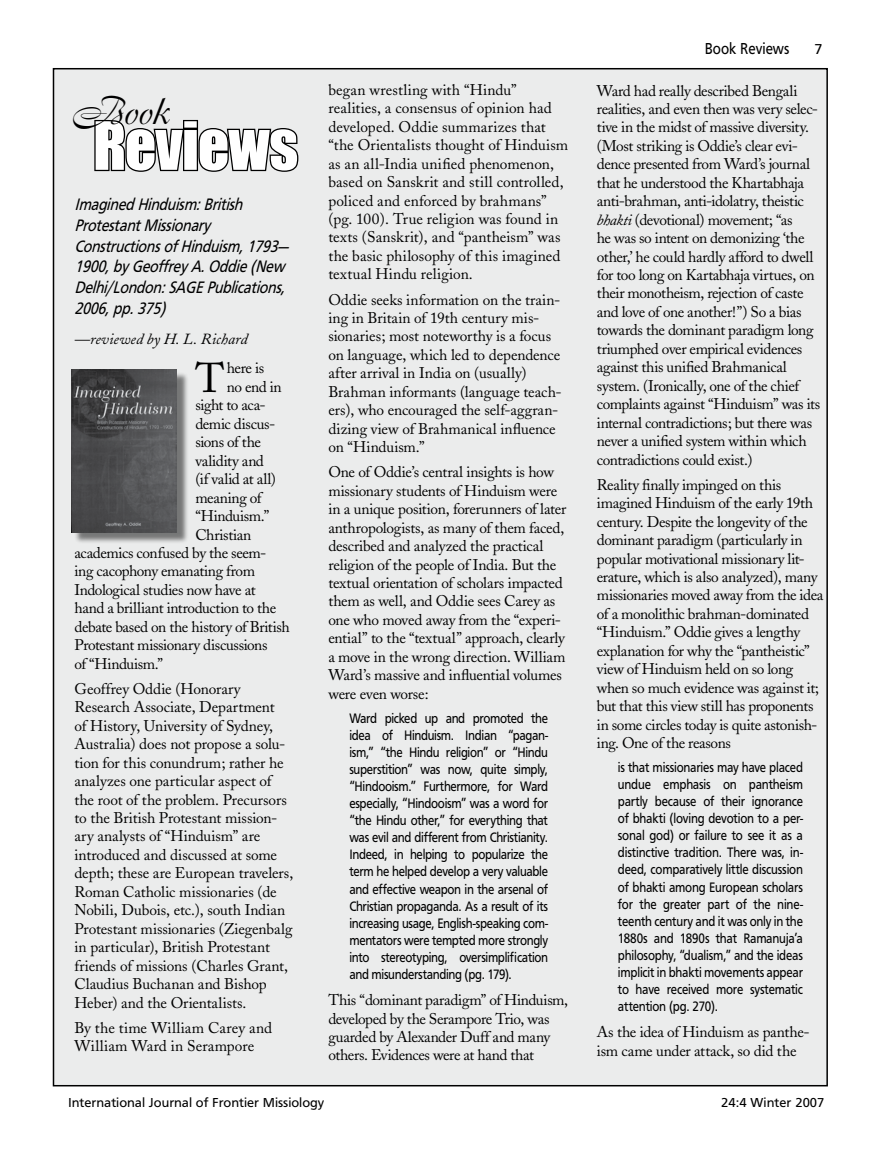
<style>
.page{position:relative;width:891px;height:1161px;background:#fff}
.page>*{position:absolute;margin:0;border:0;box-sizing:border-box;transform-origin:0 0}
.t1{font:61.5px "Impact";letter-spacing:-.015em;color:#fff}
.t2{font:41.25px "Adobe Caslon";color:#000}
.t3{font:39px "Boulevard";color:#000}
.t4{font:italic condensed 17.25px/20.7px "Frutiger";letter-spacing:-.01em;color:#000}
.t5{font:16.5px "Frutiger Condensed";color:#000}
.t6{font:15.3px/18.5px "Adobe Caslon";letter-spacing:-.015em;color:#000}
.t7{font:15.3px/18.5px "Adobe Caslon";letter-spacing:.005em;color:#000}
.t8{font:15.3px/18.5px "Adobe Caslon";letter-spacing:.015em;color:#000}
.t9{font:italic 15.3px "Adobe Caslon";letter-spacing:.005em;color:#000}
.t10{font:15.3px "Adobe Caslon";letter-spacing:-.035em;color:#000}
.t11{font:14.25px/17.1px "Frutiger Condensed";letter-spacing:-.02em;color:#000;text-align:justify}
.t12{font:13.5px "Frutiger";color:#000}
.s1{font-style:italic}
</style>
<div class="page">
<div style="left:53px;top:69px;width:774px;height:1017px;background:#ebecec"></div>
<svg style="left:94px;top:119px;width:205px;height:53px"></svg>
<div style="left:73px;top:372px;width:116px;height:173px;background:#000;opacity:.5"></div>
<img style="left:71px;top:369px;width:106px;height:163px">
<h3 class="t3" style="left:71px;top:86px;width:99px">Book</h3>
<h1 class="t1" style="left:93px;top:108px;width:207px">Reviews</h1>
<p class="t4" style="left:74px;top:194px;width:215px">Imagined Hinduism: British<br>Protestant Missionary<br>Constructions of Hinduism, 1793–<br>1900, by Geoffrey A. Oddie (New<br>Delhi/London: SAGE Publications,<br>2006, pp. 375)</p>
<p class="t9" style="left:74px;top:331px;width:175px">—reviewed by H. L. Richard</p>
<h2 class="t2" style="left:195px;top:354px;width:31px">T</h2>
<p class="t6" style="left:227px;top:359px;width:39px">here is</p>
<p class="t6" style="left:227px;top:378px;width:56px">no end in</p>
<p class="t6" style="left:195px;top:396px;width:72px">sight to aca-</p>
<p class="t6" style="left:195px;top:415px;width:81px">demic discus-</p>
<p class="t10" style="left:195px;top:433px;width:67px">sions of the</p>
<p class="t6" style="left:195px;top:452px;width:70px">validity and</p>
<p class="t6" style="left:195px;top:470px;width:82px">(if valid at all)</p>
<p class="t6" style="left:195px;top:488px;width:68px">meaning of</p>
<p class="t6" style="left:195px;top:507px;width:75px">“Hinduism.”</p>
<p class="t6" style="left:195px;top:525px;width:58px">Christian</p>
<p class="t6" style="left:74px;top:544px;width:193px">academics confused by the seem-</p>
<p class="t6" style="left:74px;top:562px;width:182px">ing cacophony emanating from</p>
<p class="t6" style="left:74px;top:581px;width:183px">Indological studies now have at</p>
<p class="t6" style="left:74px;top:599px;width:203px">hand a brilliant introduction to the</p>
<p class="t6" style="left:74px;top:618px;width:217px">debate based on the history of British</p>
<p class="t6" style="left:74px;top:636px;width:195px">Protestant missionary discussions</p>
<p class="t6" style="left:74px;top:654px;width:90px">of “Hinduism.”</p>
<p class="t6" style="left:74px;top:680px;width:220px">Geoffrey Oddie (Honorary Research Associate, Department<br>of History, University of Sydney, Australia) does not propose a solu&shy;tion for this conundrum; rather he analyzes one particular aspect of the root of the problem. Precursors to the British Protestant mission&shy;ary analysts of “Hinduism” are introduced and discussed at some depth; these are European travelers, Roman Catholic missionaries (de Nobili, Dubois, etc.), south Indian Protestant missionaries (Ziegenbalg in particular), British Protestant friends of missions (Charles Grant, Claudius Buchanan and Bishop Heber) and the Orientalists.</p>
<p class="t8" style="left:74px;top:1019px;width:199px">By the time William Carey and<br>William Ward in Serampore</p>
<p class="t7" style="left:328px;top:81px;width:241px">began wrestling with “Hindu” realities, a consensus of opinion had developed. Oddie summarizes that “the Orientalists thought of Hinduism as an all-India unified phenomenon, based on Sanskrit and still controlled, policed and enforced by brahmans” (pg. 100). True religion was found in texts (Sanskrit), and “pantheism” was the basic philosophy of this imagined textual Hindu religion.</p>
<p class="t6" style="left:328px;top:290px;width:235px">Oddie seeks information on the train&shy;ing in Britain of 19th century mis&shy;sionaries; most noteworthy is a focus on language, which led to dependence after arrival in India on (usually)<br>Brahman informants (language teach&shy;ers), who encouraged the self-aggran&shy;dizing view of Brahmanical influence on “Hinduism.”</p>
<p class="t6" style="left:328px;top:463px;width:239px">One of Oddie’s central insights is how missionary students of Hinduism were in a unique position, forerunners of later anthropologists, as many of them faced, described and analyzed the practical religion of the people of India. But the textual orientation of scholars impacted them as well, and Oddie sees Carey as one who moved away from the “experi&shy;ential” to the “textual” approach, clearly a move in the wrong direction. William Ward’s massive and influential volumes were even worse:</p>
<p class="t11" style="left:349px;top:709px;width:200px">Ward picked up and promoted the idea of Hinduism. Indian “pagan&shy;ism,” “the Hindu religion” or “Hindu superstition” was now, quite simply, “Hindooism.” Furthermore, for Ward especially, “Hindooism” was a word for “the Hindu other,” for everything that was evil and different from Christianity.<br>Indeed, in helping to popularize the term he helped develop a very valuable and effective weapon in the arsenal of Christian propaganda. As a result of its increasing usage, English-speaking com&shy;mentators were tempted more strongly into stereotyping, oversimplification and misunderstanding (pg. 179).</p>
<p class="t6" style="left:328px;top:991px;width:241px">This “dominant paradigm” of Hinduism, developed by the Serampore Trio, was guarded by Alexander Duff and many others. Evidences were at hand that</p>
<p class="t12" style="left:68px;top:1095px;width:258px">International Journal of Frontier Missiology</p>
<p class="t5" style="left:705px;top:39px;width:86px">Book Reviews</p>
<p class="t6" style="left:597px;top:81px;width:225px">Ward had really described Bengali realities, and even then was very selec&shy;tive in the midst of massive diversity. (Most striking is Oddie’s clear evi&shy;dence presented from Ward’s journal that he understood the Khartabhaja anti-brahman, anti-idolatry, theistic <span class="s1">bhakti</span> (devotional) movement; “as<br>he was so intent on demonizing ‘the other,’ he could hardly afford to dwell for too long on Kartabhaja virtues, on their monotheism, rejection of caste and love of one another!”) So a bias towards the dominant paradigm long triumphed over empirical evidences against this unified Brahmanical system. (Ironically, one of the chief complaints against “Hinduism” was its internal contradictions; but there was never a unified system within which contradictions could exist.)</p>
<p class="t6" style="left:597px;top:476px;width:228px">Reality finally impinged on this imagined Hinduism of the early 19th century. Despite the longevity of the dominant paradigm (particularly in popular motivational missionary lit&shy;erature, which is also analyzed), many missionaries moved away from the idea of a monolithic brahman-dominated “Hinduism.” Oddie gives a lengthy explanation for why the “pantheistic” view of Hinduism held on so long when so much evidence was against it; but that this view still has proponents in some circles today is quite astonish&shy;ing. One of the reasons</p>
<p class="t11" style="left:618px;top:758px;width:187px">is that missionaries may have placed undue emphasis on pantheism partly because of their ignorance of bhakti (loving devotion to a per&shy;sonal god) or failure to see it as a distinctive tradition. There was, in&shy;deed, comparatively little discussion of bhakti among European scholars for the greater part of the nine&shy;teenth century and it was only in the 1880s and 1890s that Ramanuja’a philosophy, “dualism,” and the ideas implicit in bhakti movements appear to have received more systematic attention (pg. 270).</p>
<p class="t6" style="left:597px;top:1023px;width:214px">As the idea of Hinduism as panthe&shy;ism came under attack, so did the</p>
<p class="t12" style="left:721px;top:1095px;width:105px">24:4 Winter 2007</p>
</div>
